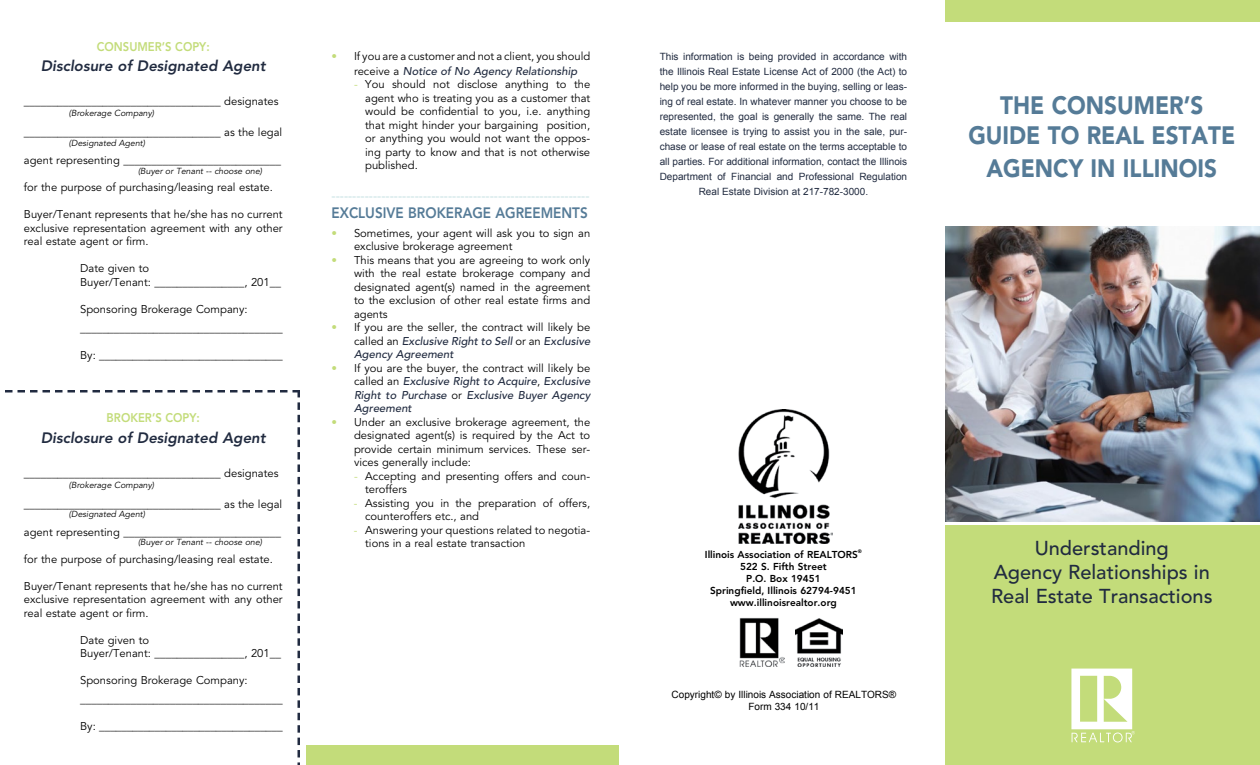
<style>
.page{position:relative;width:1260px;height:765px;background:#fff}
.page>*{position:absolute;margin:0;border:0;box-sizing:border-box;transform-origin:0 0}
.t1{font:900 25px/30px "Avenir LT Std";color:#557b97;text-align:center;scale:.9 1}
.t2{font:500 20px/24px "Avenir LT Std";color:#212b40;text-align:center}
.t3{font:italic 800 15px "Avenir LT Std";color:#212b40}
.t4{font:800 15px "Avenir LT Std";color:#557b97;scale:.9 1}
.t5{font:12.5px "Avenir LT Std";color:#bbdcdd}
.t6{font:800 12.5px "Avenir LT Std";color:#c3dc7a;scale:.9 1}
.t7{font:11.25px/13.5px "Avenir LT Std";color:#000}
.t8{font:italic 500 11.25px/13.5px "Avenir LT Std";color:#212b40;text-align:justify}
.t9{font:10px/15px "Arial";color:#212b40;text-align:center}
.t10{font:800 10px/12px "Avenir LT Std";color:#000;text-align:center}
.t11{font:10px/12px "Arial";color:#000;text-align:center}
.t12{font:italic 8.75px "Avenir LT Std";color:#000}
.t13{font:800 5px "Avenir LT Std";color:#000}
.s1{color:#c3dc7a}
.s2{font-weight:500;font-style:italic;color:#212b40}
.s3{font-weight:400;font-style:normal;color:#c3dc7a}
.s4{font-weight:400;font-style:normal;color:#000}
</style>
<div class="page">
<div style="left:946px;top:0;width:314px;height:22px;background:#c3dc7a"></div>
<div style="left:945px;top:526px;width:315px;height:239px;background:#c3dc7a"></div>
<img style="left:945px;top:226px;width:315px;height:296px">
<svg style="left:1071px;top:669px;width:64px;height:73px"></svg>
<img style="left:796px;top:619px;width:47px;height:48px">
<img style="left:739px;top:618px;width:45px;height:49px">
<img style="left:739px;top:409px;width:93px;height:135px">
<div style="left:306px;top:745px;width:313px;height:20px;background:#c3dc7a"></div>
<svg style="left:5px;top:390px;width:295px;height:375px"></svg>
<p class="t6" style="left:97px;top:39px;width:127px">Consumer’s Copy:</p>
<h3 class="t3" style="left:41px;top:57px;width:226px">Disclosure of Designated Agent</h3>
<p class="t7" style="left:24px;top:95px;width:256px">___________________________________ designates</p>
<p class="t12" style="left:69px;top:108px;width:87px">(Brokerage Company)</p>
<p class="t7" style="left:24px;top:126px;width:260px">___________________________________ as the legal</p>
<p class="t12" style="left:69px;top:138px;width:78px">(Designated Agent)</p>
<p class="t7" style="left:24px;top:154px;width:259px">agent representing ____________________________</p>
<p class="t12" style="left:138px;top:166px;width:126px">(Buyer or Tenant -- choose one)</p>
<p class="t7" style="left:24px;top:181px;width:250px">for the purpose of purchasing/leasing real estate.</p>
<p class="t7" style="left:24px;top:208px;width:260px;text-align:justify">Buyer/Tenant represents that he/she has no current exclusive representation agreement with any other real estate agent or firm.</p>
<p class="t7" style="left:80px;top:262px;width:202px">Date given to<br>Buyer/Tenant: ________________, 201__</p>
<p class="t7" style="left:80px;top:300px;width:204px;line-height:19.1px">Sponsoring Brokerage Company: ____________________________________</p>
<p class="t7" style="left:80px;top:349px;width:204px">By: _________________________________</p>
<p class="t6" style="left:107px;top:410px;width:105px">Broker’s Copy:</p>
<h3 class="t3" style="left:41px;top:429px;width:226px">Disclosure of Designated Agent</h3>
<p class="t7" style="left:24px;top:466px;width:256px">___________________________________ designates</p>
<p class="t12" style="left:69px;top:480px;width:87px">(Brokerage Company)</p>
<p class="t7" style="left:24px;top:497px;width:260px">___________________________________ as the legal</p>
<p class="t12" style="left:69px;top:509px;width:78px">(Designated Agent)</p>
<p class="t7" style="left:24px;top:525px;width:259px">agent representing ____________________________</p>
<p class="t12" style="left:138px;top:537px;width:126px">(Buyer or Tenant -- choose one)</p>
<p class="t7" style="left:24px;top:552px;width:250px">for the purpose of purchasing/leasing real estate.</p>
<p class="t7" style="left:24px;top:579px;width:260px;text-align:justify">Buyer/Tenant represents that he/she has no current exclusive representation agreement with any other real estate agent or firm.</p>
<p class="t7" style="left:80px;top:633px;width:202px">Date given to<br>Buyer/Tenant: ________________, 201__</p>
<p class="t7" style="left:80px;top:671px;width:204px;line-height:19.1px">Sponsoring Brokerage Company: ____________________________________</p>
<p class="t7" style="left:80px;top:720px;width:204px">By: _________________________________</p>
<p class="t7" style="left:354px;top:49px;width:238px;line-height:15px;text-indent:-22px"><span class="s1">•</span> If you are a customer and not a client, you should receive a <span class="s2">Notice of No Agency Relationship</span></p>
<p class="t7" style="left:365px;top:78px;width:227px;text-align:justify;text-indent:-11px"><span class="s1">-</span> You should not disclose anything to the agent who is treating you as a customer that would be confidential to you, i.e. anything that might hinder your bargaining position, or anything you would not want the oppos&shy;ing party to know and that is not otherwise published.</p>
<p class="t5" style="left:332px;top:188px;width:260px">--------------------------------------------------------------</p>
<h3 class="t4" style="left:332px;top:203px;width:286px">Exclusive Brokerage Agree ments</h3>
<p class="t7" style="left:354px;top:226px;width:238px;text-indent:-22px"><span class="s1">•</span> Sometimes, your agent will ask you to sign an exclusive brokerage agreement</p>
<p class="t7" style="left:354px;top:253px;width:238px;text-align:justify;text-indent:-23px"><span class="s1">•</span> This means that you are agreeing to work only with the real estate brokerage company and designated agent(s) named in the agreement to the exclusion of other real estate firms and agents</p>
<p class="t7" style="left:354px;top:321px;width:238px;text-align:justify;text-indent:-23px"><span class="s1">•</span> If you are the seller, the contract will likely be called an <span class="s2">Exclusive Right to Sell</span> or an <span class="s2">Exclusive Agency Agreement</span></p>
<p class="t8" style="left:354px;top:361px;width:238px;text-indent:-22px"><span class="s3">•</span> <span class="s4">If you are the buyer, the contract will likely be called an</span> Exclusive Right to Acquire<span class="s4">,</span> Exclusive Right to Purchase <span class="s4">or</span> Exclusive Buyer Agency Agreement</p>
<p class="t7" style="left:354px;top:415px;width:238px;text-align:justify;text-indent:-22px"><span class="s1">•</span> Under an exclusive brokerage agreement, the designated agent(s) is required by the Act to provide certain minimum services. These ser&shy;vices generally include:</p>
<p class="t7" style="left:365px;top:469px;width:226px;text-indent:-11px"><span class="s1">-</span> Accepting and presenting offers and coun&shy;teroffers</p>
<p class="t7" style="left:365px;top:496px;width:226px;text-indent:-11px"><span class="s1">-</span> Assisting you in the preparation of offers, counteroffers etc., and</p>
<p class="t7" style="left:365px;top:523px;width:226px;text-indent:-11px"><span class="s1">-</span> Answering your questions related to negotia&shy;tions in a real estate transaction</p>
<p class="t9" style="left:660px;top:49px;width:249px">This information is being provided in accordance with the Illinois Real Estate License Act of 2000 (the Act) to help you be more informed in the buying, selling or leas&shy;ing of real estate. In whatever manner you choose to be represented, the goal is generally the same. The real estate licensee is trying to assist you in the sale, pur&shy;chase or lease of real estate on the terms acceptable to all parties. For additional information, contact the Illinois Department of Financial and Professional Regulation Real Estate Division at 217-782-3000.</p>
<h1 class="t1" style="left:968px;top:90px;width:298px">THE CONSUMER’S<br>GUIDE TO REAL ESTATE</h1>
<h1 class="t1" style="left:987px;top:153px;width:258px">AG ENCY IN ILLINOIS</h1>
<p class="t10" style="left:705px;top:549px;width:122px">Illinois Association of REALTORS</p>
<p class="t13" style="left:858px;top:548px;width:6px">®</p>
<p class="t10" style="left:710px;top:561px;width:148px">522 S. Fifth Street<br>P.O. Box 19451<br>Springfield, Illinois 62794-9451 www.illinoisrealtor.org</p>
<p class="t11" style="left:672px;top:688px;width:226px">Copyright© by Illinois Association of REALTORS®<br>Form 334 10/11</p>
<h2 class="t2" style="left:991px;top:537px;width:223px">Understanding<br>Agency Relationships in<br>Real Estate Transactions</h2>
</div>
